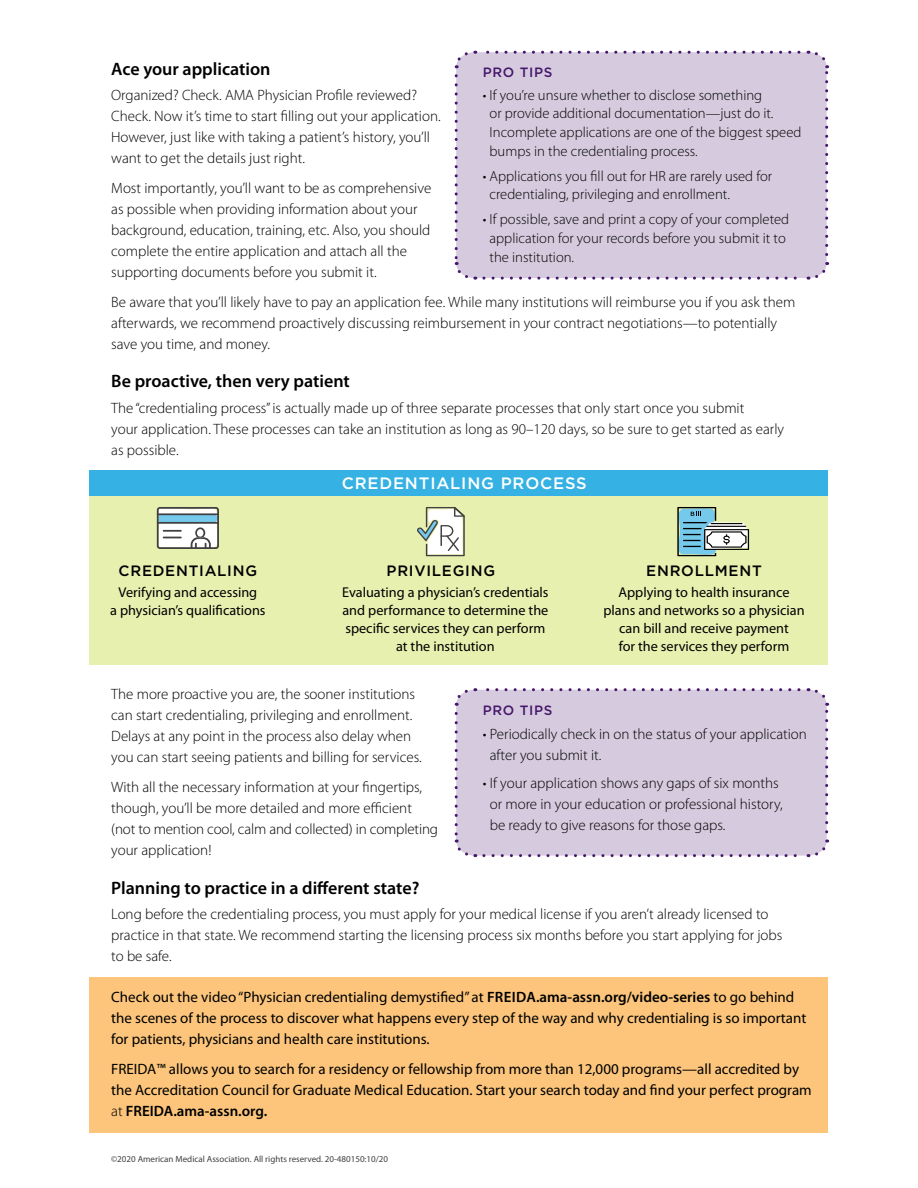
<style>
.page{position:relative;width:918px;height:1188px;background:#fff}
.page>*{position:absolute;margin:0;border:0;box-sizing:border-box;transform-origin:0 0}
.t1{font:600 18px "Myriad Pro";color:#000}
.t2{font:500 16.5px "Gotham";letter-spacing:.05em;color:#fff}
.t3{font:300 15px/21px "Myriad Pro";color:#000}
.t4{font:15px/21px "Myriad Pro";color:#000}
.t5{font:500 15px "Gotham";letter-spacing:.05em;color:#000}
.t6{font:300 14.7px/18.8px "Myriad Pro";color:#000}
.t7{font:14.25px/18px "Myriad Pro";color:#000;text-align:center}
.t8{font:500 13.5px "Gotham";letter-spacing:.05em;color:#46166b}
.t9{font:9px "Myriad Pro";color:#414042}
.s1{font-weight:600}
.s2{font-weight:300}
</style>
<div class="page">
<div style="left:90px;top:978px;width:738px;height:155px;background:#fcc57b"></div>
<div style="left:90px;top:496px;width:738px;height:169px;background:#e7f0af"></div>
<div style="left:90px;top:470px;width:738px;height:26px;background:#36b1e3"></div>
<div style="left:456px;top:52px;width:371px;height:226px;background:#d6cbde"></div>
<svg style="left:455px;top:76px;width:21px;height:204px;background:#d3c7db"></svg>
<svg style="left:484px;top:262px;width:346px;height:18px;background:#d3c8dc"></svg>
<svg style="left:808px;top:50px;width:20px;height:205px;background:#d3c7db"></svg>
<svg style="left:454px;top:50px;width:345px;height:18px;background:#d4c9dc"></svg>
<div style="left:456px;top:690px;width:371px;height:166px;background:#d6cbde"></div>
<svg style="left:455px;top:713px;width:21px;height:145px;background:#d3c7db"></svg>
<svg style="left:484px;top:840px;width:346px;height:18px;background:#d5c9dd"></svg>
<svg style="left:808px;top:688px;width:20px;height:144px;background:#d3c7db"></svg>
<svg style="left:454px;top:688px;width:345px;height:18px;background:#d3c7db"></svg>
<svg style="left:417px;top:507px;width:48px;height:49px"></svg>
<svg style="left:157px;top:507px;width:62px;height:42px;background:#b4c0c5"></svg>
<svg style="left:677px;top:507px;width:72px;height:49px"></svg>
<p class="t1" style="left:111px;top:57px;width:161px">Ace your application</p>
<p class="t3" style="left:111px;top:84px;width:331px">Organized? Check. AMA Physician Profile reviewed?<br>Check. Now it’s time to start filling out your application.<br>However, just like with taking a patient’s history, you’ll want to get the details just right.</p>
<p class="t3" style="left:111px;top:177px;width:322px">Most importantly, you’ll want to be as comprehensive as possible when providing information about your background, education, training, etc. Also, you should complete the entire application and attach all the supporting documents before you submit it.</p>
<p class="t3" style="left:111px;top:291px;width:686px">Be aware that you’ll likely have to pay an application fee. While many institutions will reimburse you if you ask them afterwards, we recommend proactively discussing reimbursement in your contract negotiations—to potentially save you time, and money.</p>
<p class="t1" style="left:111px;top:370px;width:240px">Be proactive, then very patient</p>
<p class="t3" style="left:111px;top:397px;width:674px">The “credentialing process” is actually made up of three separate processes that only start once you submit<br>your application. These processes can take an institution as long as 90–120 days, so be sure to get started as early as possible.</p>
<p class="t8" style="left:483px;top:65px;width:71px">PRO TIPS</p>
<p class="t6" style="left:490px;top:85px;width:313px;text-indent:-7px">• If you’re unsure whether to disclose something<br>or provide additional documentation—just do it.<br>Incomplete applications are one of the biggest speed bumps in the credentialing process.</p>
<p class="t6" style="left:490px;top:166px;width:284px;text-indent:-7px">• Applications you fill out for HR are rarely used for credentialing, privileging and enrollment.</p>
<p class="t6" style="left:490px;top:210px;width:301px;text-indent:-7px">• If possible, save and print a copy of your completed application for your records before you submit it to the institution.</p>
<p class="t2" style="left:342px;top:473px;width:247px">CREDENTIALING PROCESS</p>
<p class="t5" style="left:119px;top:563px;width:140px">CREDENTIALING</p>
<p class="t5" style="left:387px;top:563px;width:110px">PRIVILEGING</p>
<p class="t5" style="left:646px;top:563px;width:117px">ENROLLMENT</p>
<p class="t7" style="left:110px;top:583px;width:157px">Verifying and accessing<br>a physician’s qualifications</p>
<p class="t7" style="left:342px;top:583px;width:208px">Evaluating a physician’s credentials and performance to determine the specific services they can perform at the institution</p>
<p class="t7" style="left:603px;top:583px;width:203px">Applying to health insurance plans and networks so a physician can bill and receive payment<br>for the services they perform</p>
<p class="t3" style="left:111px;top:684px;width:312px">The more proactive you are, the sooner institutions can start credentialing, privileging and enrollment.<br>Delays at any point in the process also delay when you can start seeing patients and billing for services.</p>
<p class="t3" style="left:111px;top:776px;width:328px">With all the necessary information at your fingertips, though, you’ll be more detailed and more efficient (not to mention cool, calm and collected) in completing your application!</p>
<p class="t1" style="left:111px;top:876px;width:310px">Planning to practice in a different state?</p>
<p class="t3" style="left:111px;top:904px;width:673px">Long before the credentialing process, you must apply for your medical license if you aren’t already licensed to practice in that state. We recommend starting the licensing process six months before you start applying for jobs to be safe.</p>
<p class="t4" style="left:111px;top:986px;width:697px">Check out the video “Physician credentialing demystified” at <span class="s1">FREIDA.ama-assn.org/video-series</span> to go behind the scenes of the process to discover what happens every step of the way and why credentialing is so important for patients, physicians and health care institutions.</p>
<p class="t4" style="left:111px;top:1058px;width:702px">FREIDA™ allows you to search for a residency or fellowship from more than 12,000 programs—all accredited by the Accreditation Council for Graduate Medical Education. Start your search today and find your perfect program <span class="s2">at</span> <span class="s1">FREIDA.ama-assn.org.</span></p>
<p class="t8" style="left:483px;top:702px;width:71px">PRO TIPS</p>
<p class="t3" style="left:490px;top:724px;width:319px;text-indent:-7px">• Periodically check in on the status of your application after you submit it.</p>
<p class="t3" style="left:490px;top:772px;width:295px;text-indent:-7px">• If your application shows any gaps of six months or more in your education or professional history, be ready to give reasons for those gaps.</p>
<p class="t9" style="left:111px;top:1154px;width:278px">©2020 American Medical Association. All rights reserved. 20-480150:10/20</p>
</div>
